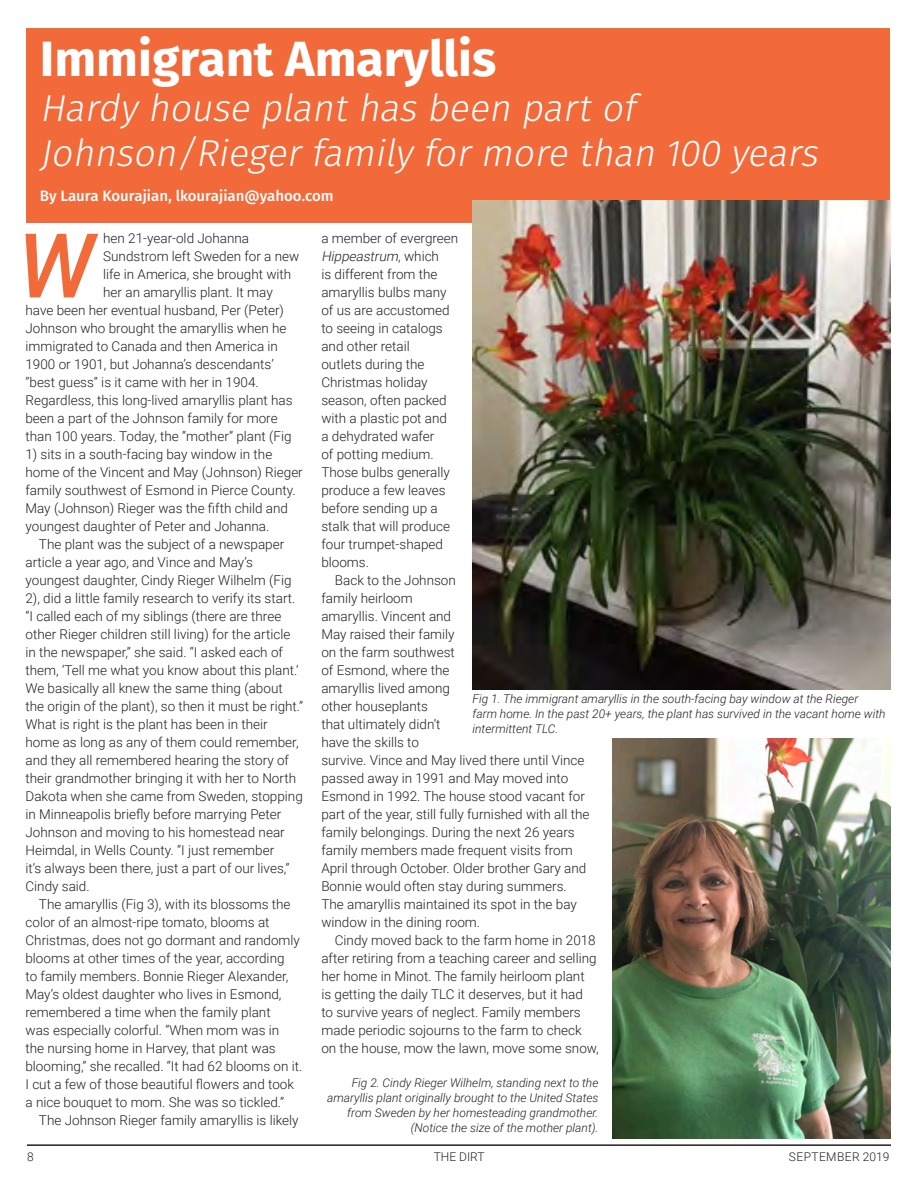
<style>
.page{position:relative;width:918px;height:1188px;background:#fff}
.page>*{position:absolute;margin:0;border:0;box-sizing:border-box;transform-origin:0 0}
.Body_Text{font:italic 500 89.4px "Roboto";color:#f26a39}
.t1{font:700 49.5px "Fira Sans OT";color:#fff}
.t2{font:italic 37.5px/45px "Fira Sans OT Light";color:#fff}
.t3{font:15px "Fira Sans OT Medium";color:#fff}
.Body_Text-2{font:300 13.5px/18px "Roboto";color:#231f20}
.Photo_Cpation{font:italic 300 12px/15px "Roboto";color:#231f20;text-align:right}
.t4{font:300 12px "Roboto";letter-spacing:.02em;color:#231f20}
.s1{font-style:italic}
</style>
<div class="page">
<hr style="left:27px;top:1144px;width:864px;height:2px;background:#231f20">
<div style="left:26px;top:28px;width:864px;height:194px;background:#f26a39"></div>
<img style="left:472px;top:201px;width:419px;height:489px">
<img style="left:612px;top:739px;width:279px;height:399px">
<p class="t1" style="left:40px;top:24px;width:458px">Immigrant Amaryllis</p>
<p class="t2" style="left:40px;top:88px;width:789px">Hardyhouse planthasbeen partof<br>Johnson/Riegerfamilyformore than 100 years</p>
<p class="t3" style="left:40px;top:185px;width:295px">By Laura Kourajian, lkourajian@yahoo.com</p>
<p class="Body_Text" style="left:18px;top:203px;width:78px">W</p>
<p class="Body_Text-2" style="left:103px;top:229px;width:147px">hen 21-year-old Johanna</p>
<p class="Body_Text-2" style="left:321px;top:229px;width:138px">a member of evergreen<br><span class="s1">Hippeastrum</span>, w h i c h<br>is different from the amaryllis bulbs many of us are accustomed to seeing in catalogs and other retail<br>outlets during the<br>Christmas holiday season, often packed with a plastic pot and<br>a dehydrated wafer<br>of potting medium.<br>Those bulbs generally produce a few leaves before sending up a stalk that will produce four trumpet-shaped blooms.</p>
<p class="Body_Text-2" style="left:321px;top:571px;width:270px;text-indent:14px">Back to the Johnson<br>family heirloom<br>amaryllis. Vincent and<br>May raised their family<br>on the farm southwest<br>of Esmond, where the<br>amaryllis lived among<br>other houseplants<br>that ultimately didn’t<br>have the skills to<br>survive. Vince and May lived there until Vince passed away in 1991 and May moved into<br>Esmond in 1992. The house stood vacant for part of the year, still fully furnished with all the family belongings. During the next 26 years family members made frequent visits from<br>April through October. Older brother Gary and<br>Bonnie would often stay during summers.<br>The amaryllis maintained its spot in the bay window in the dining room.</p>
<p class="Body_Text-2" style="left:321px;top:931px;width:279px;text-indent:14px">Cindy moved back to the farm home in 2018 after retiring from a teaching career and selling her home in Minot. The family heirloom plant<br>is getting the daily TLC it deserves, but it had<br>to survive years of neglect. Family members made periodic sojourns to the farm to check on the house, mow the lawn, move some snow,</p>
<p class="Photo_Cpation" style="left:327px;top:1075px;width:273px">Fig 2. Cindy Rieger Wilhelm, standing next to the amaryllis plant originally brought to the United States from Sweden by her homesteading grandmother. (Notice the size of the mother plant).</p>
<p class="Body_Text-2" style="left:103px;top:247px;width:198px">Sundstrom left Sweden for a new</p>
<p class="Body_Text-2" style="left:103px;top:265px;width:190px">life in America, she brought with</p>
<p class="Body_Text-2" style="left:103px;top:283px;width:171px">her an amaryllis plant. It may</p>
<p class="Body_Text-2" style="left:25px;top:301px;width:260px">have been her eventual husband, Per (Peter)</p>
<p class="Body_Text-2" style="left:25px;top:319px;width:263px">Johnson who brought the amaryllis when he</p>
<p class="Body_Text-2" style="left:25px;top:337px;width:254px">immigrated to Canada and then America in</p>
<p class="Body_Text-2" style="left:25px;top:355px;width:250px">1900 or 1901, but Johanna’s descendants’</p>
<p class="Body_Text-2" style="left:25px;top:373px;width:235px">“best guess” is it came with her in 1904.</p>
<p class="Body_Text-2" style="left:25px;top:391px;width:269px">Regardless, this long-lived amaryllis plant has</p>
<p class="Body_Text-2" style="left:25px;top:409px;width:254px">been a part of the Johnson family for more</p>
<p class="Body_Text-2" style="left:25px;top:427px;width:268px">than 100 years. Today, the “mother” plant (Fig</p>
<p class="Body_Text-2" style="left:25px;top:445px;width:279px">1) sits in a south-facing bay window in the home of the Vincent and May (Johnson) Rieger family southwest of Esmond in Pierce County.<br>May (Johnson) Rieger was the fifth child and youngest daughter of Peter and Johanna.</p>
<p class="Body_Text-2" style="left:25px;top:535px;width:279px;text-indent:14px">The plant was the subject of a newspaper article a year ago, and Vince and May’s youngest daughter, Cindy Rieger Wilhelm (Fig 2), did a little family research to verify its start. “I called each of my siblings (there are three other Rieger children still living) for the article in the newspaper,” she said. “I asked each of them, ‘Tell me what you know about this plant.’ We basically all knew the same thing (about the origin of the plant), so then it must be right.” What is right is the plant has been in their home as long as any of them could remember, and they all remembered hearing the story of their grandmother bringing it with her to North Dakota when she came from Sweden, stopping in Minneapolis briefly before marrying Peter Johnson and moving to his homestead near Heimdal, in Wells County. “I just remember<br>it’s always been there, just a part of our lives,” Cindy said.</p>
<p class="Body_Text-2" style="left:25px;top:895px;width:278px;text-indent:14px">The amaryllis (Fig 3), with its blossoms the color of an almost-ripe tomato, blooms at Christmas, does not go dormant and randomly blooms at other times of the year, according<br>to family members. Bonnie Rieger Alexander, May’s oldest daughter who lives in Esmond, remembered a time when the family plant<br>was especially colorful. “When mom was in<br>the nursing home in Harvey, that plant was blooming,” she recalled. “It had 62 blooms on it.<br>I cut a few of those beautiful flowers and took a nice bouquet to mom. She was so tickled.”</p>
<p class="Body_Text-2" style="left:39px;top:1111px;width:261px">The Johnson Rieger family amaryllis is likely</p>
<p class="Photo_Cpation" style="left:473px;top:690px;width:415px;text-align:left">Fig 1. The immigrant amaryllis in the south-facing bay window at the Rieger farm home. In the past 20+ years, the plant has survived in the vacant home with intermittent TLC.</p>
<p class="t4" style="left:27px;top:1149px;width:8px">8</p>
<p class="t4" style="left:434px;top:1149px;width:52px">THE DIRT</p>
<p class="t4" style="left:789px;top:1149px;width:102px">SEPTEMBER 2019</p>
</div>
